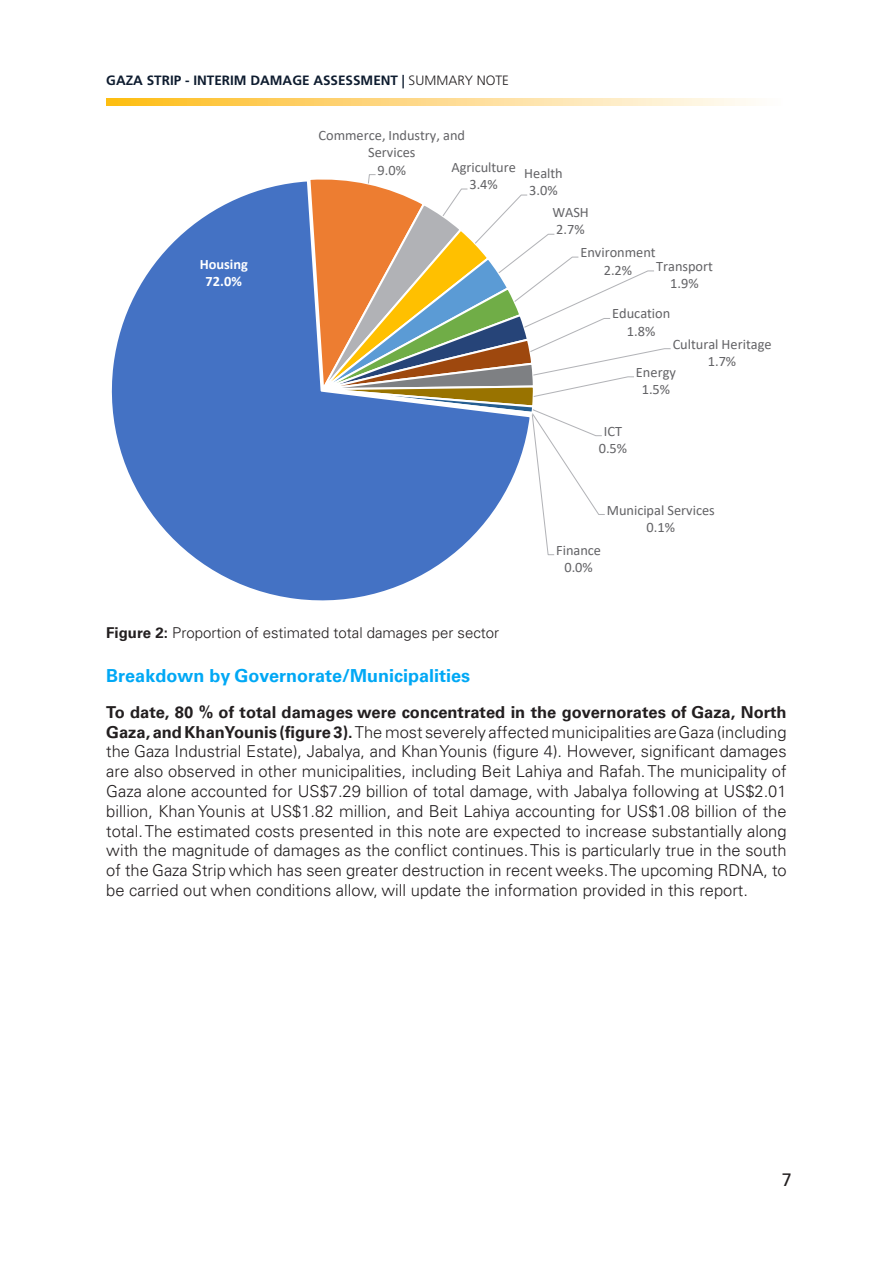
<style>
.page{position:relative;width:893px;height:1263px;background:#fff}
.page>*{position:absolute;margin:0;border:0;box-sizing:border-box;transform-origin:0 0}
.Black_small_Header_a1{font:700 18px "Univers";color:#00a8f5}
.t1{font:18px "Frutiger LT Std";color:#231f20}
.Body_a1{font:300 16.5px/19.8px "Univers";color:#231f20;text-align:justify}
.t2{font:300 15px "Univers";color:#231f20}
.t3{font:14.4px/17.4px "Calibri";color:#636366;text-align:center}
.t4{font:700 14.4px/17.4px "Calibri";color:#fff;text-align:center}
.Heading_1{font:700 13.5px "Frutiger LT Std";color:#0e1c2f}
.s1{font-weight:300;color:#231f20}
.s2{font-weight:700}
</style>
<div class="page">
<svg style="left:111px;top:174px;width:560px;height:427px"></svg>
<svg style="left:106px;top:98px;width:648px;height:7px;background:#fedb8a"></svg>
<p class="Heading_1" style="left:106px;top:72px;width:404px">GAZA STRIP - INTERIM DAMAGE ASSESSMENT | <span class="s1">SUMMARY NOTE</span></p>
<p class="t4" style="left:200px;top:255px;width:50px">Housing<br>72.0%</p>
<p class="t3" style="left:319px;top:126px;width:148px">Commerce, Industry, and<br>Services<br>9.0%</p>
<p class="t3" style="left:451px;top:158px;width:66px">Agriculture<br>3.4%</p>
<p class="t3" style="left:524px;top:164px;width:40px">Health<br>3.0%</p>
<p class="t3" style="left:552px;top:203px;width:38px;text-align:left">WASH<br>2.7%</p>
<p class="t3" style="left:580px;top:243px;width:77px">Environment<br>2.2%</p>
<p class="t3" style="left:656px;top:257px;width:58px">Transport<br>1.9%</p>
<p class="t3" style="left:612px;top:305px;width:60px">Education<br>1.8%</p>
<p class="t3" style="left:673px;top:335px;width:100px">Cultural Heritage<br>1.7%</p>
<p class="t3" style="left:636px;top:363px;width:41px">Energy<br>1.5%</p>
<p class="t3" style="left:599px;top:422px;width:30px">ICT<br>0.5%</p>
<p class="t3" style="left:607px;top:501px;width:110px">Municipal Services<br>0.1%</p>
<p class="t3" style="left:556px;top:541px;width:46px">Finance<br>0.0%</p>
<p class="t2" style="left:106px;top:623px;width:394px"><span class="s2">Figure 2:</span> Proportion of estimated total damages per sector</p>
<p class="Black_small_Header_a1" style="left:106px;top:665px;width:365px">Breakdown by Governorate/Municipalities</p>
<p class="Body_a1" style="left:106px;top:702px;width:682px"><span class="s2">To date, 80 % of total damages were concentrated in the governorates of Gaza, North Gaza, and Khan Younis (figure 3).</span> The most severely affected municipalities are Gaza (including the Gaza Industrial Estate), Jabalya, and Khan Younis (figure 4). However, significant damages are also observed in other municipalities, including Beit Lahiya and Rafah. The municipality of Gaza alone accounted for US$7.29 billion of total damage, with Jabalya following at US$2.01 billion, Khan Younis at US$1.82 million, and Beit Lahiya accounting for US$1.08 billion of the total. The estimated costs presented in this note are expected to increase substantially along with the magnitude of damages as the conflict continues. This is particularly true in the south of the Gaza Strip which has seen greater destruction in recent weeks. The upcoming RDNA, to be carried out when conditions allow, will update the information provided in this report.</p>
<p class="t1" style="left:782px;top:1169px;width:12px">7</p>
</div>
